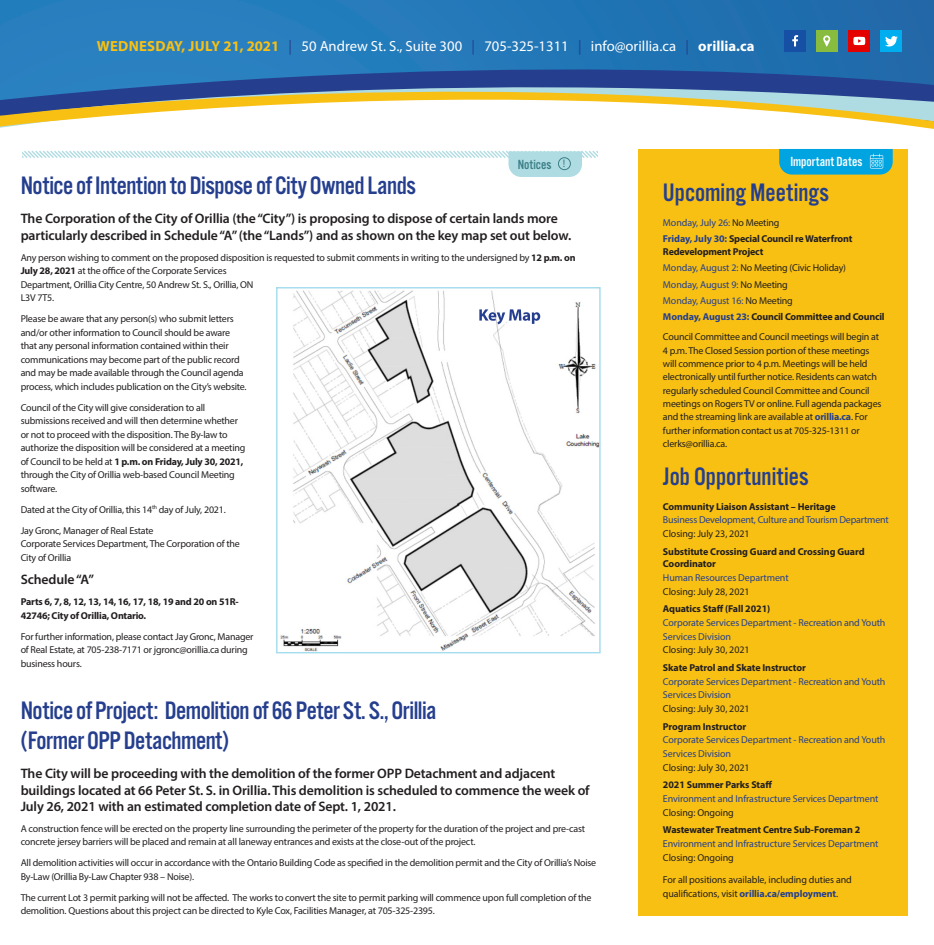
<style>
.page{position:relative;width:934px;height:945px;background:#fff}
.page>*{position:absolute;margin:0;border:0;box-sizing:border-box;transform-origin:0 0}
.t1{font:26.25px "Alternate Got No 3 D";letter-spacing:-.02em;color:#253f8e}
.t2{font:26.25px "Alternate Got No 3 D";color:#253f8e}
.t3{font:14.62px "Myriad Pro";color:#fff}
.t4{font:600 13.75px/16.2px "Myriad Pro";letter-spacing:-.01em;color:#231f20}
.t5{font:13.75px "Alternate Got No 3 D";color:#fff}
.t6{font:13.75px "Alternate Got No 3 D";letter-spacing:.005em;color:#3b7f87}
.t7{font:11px "Myriad Pro";color:#3b7f87}
.t8{font:10px/13.5px "Myriad Pro";letter-spacing:-.02em;color:#231f20}
.t9{font:10px/13.8px "Myriad Pro";letter-spacing:-.01em;color:#253f8e}
.t10{font:700 10px/13.5px "Myriad Pro";letter-spacing:-.015em;color:#231f20}
.s1{font-weight:700;color:#f8c013}
.s2{color:#253f8e}
.s3{font-weight:700}
.s4{color:#231f20}
.s5{font-weight:700;color:#253f8e}
</style>
<div class="page">
<svg style="left:0;top:0;width:934px;height:38px"></svg>
<svg style="left:0;top:38px;width:934px;height:13px;fill:#257bbb"></svg>
<svg style="left:0;top:51px;width:934px;height:78px"></svg>
<div style="left:784px;top:30px;width:22px;height:22px;background:#1650a4"></div>
<div style="left:816px;top:30px;width:22px;height:22px;background:#87bc3f"></div>
<div style="left:848px;top:30px;width:22px;height:22px;background:#e50000"></div>
<div style="left:880px;top:30px;width:22px;height:22px;background:#00aeef"></div>
<svg style="left:823px;top:35px;width:7px;height:12px"></svg>
<svg style="left:792px;top:35px;width:6px;height:11px"></svg>
<svg style="left:853px;top:37px;width:12px;height:8px"></svg>
<svg style="left:885px;top:36px;width:13px;height:11px"></svg>
<div style="left:638px;top:149px;width:270px;height:766px;background:#f8c013"></div>
<svg style="left:779px;top:149px;width:113px;height:26px"></svg>
<svg style="left:22px;top:150px;width:576px;height:27px"></svg>
<div style="left:558px;top:157px;width:13px;height:13px;border:1px solid #3b7f87;border-radius:50%"></div>
<img style="left:280px;top:290px;width:318px;height:361px">
<div style="left:276px;top:287px;width:324px;height:366px;border:1px solid #a4ddee"></div>
<svg style="left:479px;top:309px;width:61px;height:15px"></svg>
<p class="t3" style="left:97px;top:37px;width:659px"><span class="s1">WEDNESDAY, JULY 21, 2021</span> <span class="s2">|</span> 50 Andrew St. S., Suite 300 <span class="s2">|</span> 705-325-1311 <span class="s2">|</span> info@orillia.ca <span class="s2">|</span> <span class="s3">orillia.ca</span></p>
<p class="t6" style="left:518px;top:157px;width:35px">Notices</p>
<p class="t7" style="left:563px;top:157px;width:4px">!</p>
<h3 class="t5" style="left:790px;top:154px;width:74px">Important Dates</h3>
<p class="t1" style="left:21px;top:171px;width:397px">Notice of Intention to Dispose of City Owned Lands</p>
<p class="t4" style="left:21px;top:210px;width:552px">The Corporation of the City of Orillia (the “City”) is proposing to dispose of certain lands more particularly described in Schedule “A” (the “Lands”) and as shown on the key map set out below.</p>
<p class="t8" style="left:21px;top:250px;width:556px">Any person wishing to comment on the proposed disposition is requested to submit comments in writing to the undersigned by <span class="s3">12 p.m. on July 28, 2021</span> at the office of the Corporate Services<br>Department, Orillia City Centre, 50 Andrew St. S., Orillia, ON<br>L3V 7T5.</p>
<p class="t8" style="left:21px;top:312px;width:227px">Please be aware that any person(s) who submit letters and/or other information to Council should be aware that any personal information contained within their communications may become part of the public record and may be made available through the Council agenda process, which includes publication on the City’s website.</p>
<p class="t8" style="left:21px;top:400px;width:226px">Council of the City will give consideration to all submissions received and will then determine whether or not to proceed with the disposition. The By-law to authorize the disposition will be considered at a meeting of Council to be held at <span class="s3">1 p.m. on Friday, July 30, 2021, </span>through the City of Orillia web-based Council Meeting software.</p>
<p class="t8" style="left:21px;top:502px;width:207px">Dated at the City of Orillia, this 14<sup>th</sup> day of July, 2021.</p>
<p class="t8" style="left:21px;top:523px;width:134px">Jay Gronc, Manager of Real Estate</p>
<p class="t8" style="left:21px;top:537px;width:221px">Corporate Services Department, The Corporation of the<br>City of Orillia</p>
<p class="t4" style="left:21px;top:571px;width:75px">Schedule “A”</p>
<p class="t10" style="left:21px;top:595px;width:220px">Parts 6, 7, 8, 12, 13, 14, 16, 17, 18, 19 and 20 on 51R-<br>42746; City of Orillia, Ontario.</p>
<p class="t8" style="left:21px;top:630px;width:234px">For further information, please contact Jay Gronc, Manager of Real Estate, at 705-238-7171 or jgronc@orillia.ca during business hours.</p>
<p class="t1" style="left:21px;top:696px;width:417px">Notice of Project: Demolition of 66 Peter St. S., Orillia</p>
<p class="t1" style="left:21px;top:726px;width:210px">(Former OPP Detachment)</p>
<p class="t4" style="left:21px;top:765px;width:570px">The City will be proceeding with the demolition of the former OPP Detachment and adjacent buildings located at 66 Peter St. S. in Orillia. This demolition is scheduled to commence the week of<br>July 26, 2021 with an estimated completion date of Sept. 1, 2021.</p>
<p class="t8" style="left:21px;top:822px;width:566px">A construction fence will be erected on the property line surrounding the perimeter of the property for the duration of the project and pre-cast concrete jersey barriers will be placed and remain at all laneway entrances and exists at the close-out of the project.</p>
<p class="t8" style="left:21px;top:856px;width:577px">All demolition activities will occur in accordance with the Ontario Building Code as specified in the demolition permit and the City of Orillia’s Noise<br>By-Law (Orillia By-Law Chapter 938 – Noise).</p>
<p class="t8" style="left:21px;top:891px;width:572px">The current Lot 3 permit parking will not be affected. The works to convert the site to permit parking will commence upon full completion of the demolition. Questions about this project can be directed to Kyle Cox, Facilities Manager, at 705-325-2395.</p>
<p class="t2" style="left:663px;top:178px;width:168px">Upcoming Meetings</p>
<p class="t9" style="left:663px;top:215px;width:118px">Monday, July 26: <span class="s4">No Meeting</span></p>
<p class="t10" style="left:663px;top:231px;width:191px"><span class="s2">Friday, July 30:</span> Special Council re Waterfront<br>Redevelopment Project</p>
<p class="t8" style="left:663px;top:261px;width:184px"><span class="s2">Monday, August 2:</span> No Meeting (Civic Holiday)</p>
<p class="t9" style="left:663px;top:277px;width:126px">Monday, August 9: <span class="s4">No Meeting</span></p>
<p class="t9" style="left:663px;top:294px;width:131px">Monday, August 16: <span class="s4">No Meeting</span></p>
<p class="t10" style="left:663px;top:310px;width:223px"><span class="s2">Monday, August 23:</span> Council Committee and Council</p>
<p class="t8" style="left:663px;top:330px;width:218px">Council Committee and Council meetings will begin at</p>
<p class="t8" style="left:663px;top:343px;width:220px">4 p.m. The Closed Session portion of these meetings will commence prior to 4 p.m. Meetings will be held electronically until further notice. Residents can watch regularly scheduled Council Committee and Council meetings on Rogers TV or online. Full agenda packages and the streaming link are available at <span class="s5">orillia.ca</span>. For further information contact us at 705-325-1311 or</p>
<p class="t8" style="left:663px;top:437px;width:66px">clerks@orillia.ca.</p>
<p class="t2" style="left:663px;top:462px;width:147px">Job Opportunities</p>
<p class="t10" style="left:663px;top:499px;width:174px">Community Liaison Assistant – Heritage</p>
<p class="t9" style="left:663px;top:513px;width:227px">Business Development, Culture and Tourism Department</p>
<p class="t8" style="left:663px;top:527px;width:88px">Closing: July 23, 2021</p>
<p class="t10" style="left:663px;top:545px;width:203px;line-height:12.5px">Substitute Crossing Guard and Crossing Guard<br>Coordinator</p>
<p class="t9" style="left:663px;top:571px;width:127px">Human Resources Department</p>
<p class="t8" style="left:663px;top:584px;width:88px">Closing: July 28, 2021</p>
<p class="t10" style="left:663px;top:602px;width:109px">Aquatics Staff (Fall 2021)</p>
<p class="t9" style="left:663px;top:616px;width:224px">Corporate Services Department - Recreation and Youth<br>Services Division</p>
<p class="t8" style="left:663px;top:643px;width:88px">Closing: July 30, 2021</p>
<p class="t10" style="left:663px;top:660px;width:144px">Skate Patrol and Skate Instructor</p>
<p class="t9" style="left:663px;top:674px;width:224px">Corporate Services Department - Recreation and Youth<br>Services Division</p>
<p class="t8" style="left:663px;top:702px;width:88px">Closing: July 30, 2021</p>
<p class="t10" style="left:663px;top:719px;width:85px">Program Instructor</p>
<p class="t9" style="left:663px;top:733px;width:224px">Corporate Services Department - Recreation and Youth<br>Services Division</p>
<p class="t8" style="left:663px;top:761px;width:88px">Closing: July 30, 2021</p>
<p class="t10" style="left:663px;top:778px;width:111px">2021 Summer Parks Staff</p>
<p class="t9" style="left:663px;top:792px;width:217px">Environment and Infrastructure Services Department</p>
<p class="t8" style="left:663px;top:806px;width:72px">Closing: Ongoing</p>
<p class="t10" style="left:663px;top:823px;width:199px">Wastewater Treatment Centre Sub-Foreman 2</p>
<p class="t9" style="left:663px;top:837px;width:217px">Environment and Infrastructure Services Department</p>
<p class="t8" style="left:663px;top:851px;width:72px">Closing: Ongoing</p>
<p class="t8" style="left:663px;top:873px;width:190px">For all positions available, including duties and qualifications, visit <span class="s5">orillia.ca/employment</span>.</p>
</div>
